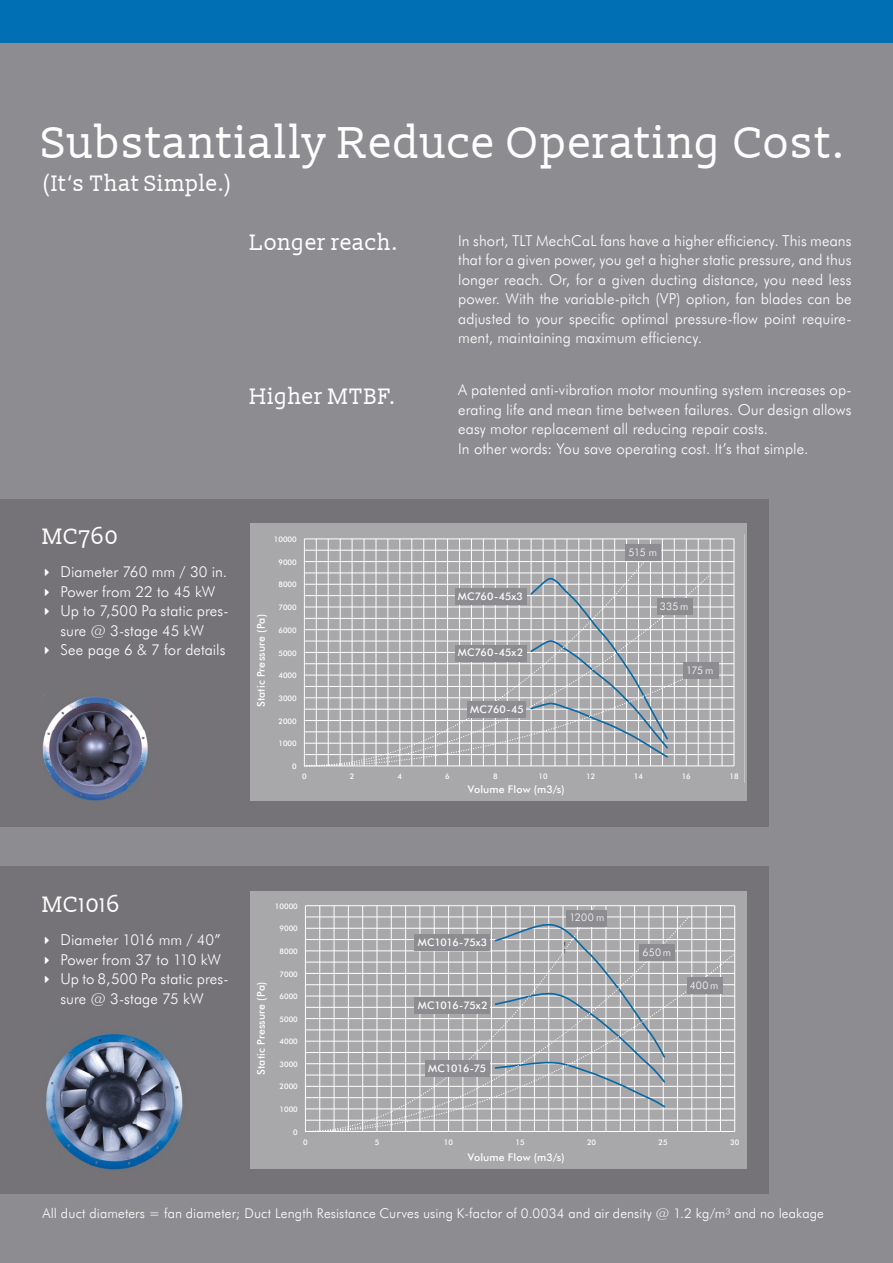
<style>
.page{position:relative;width:893px;height:1263px;background:#8d8c90}
.page>*{position:absolute;margin:0;border:0;box-sizing:border-box;transform-origin:0 0}
.t1{font:45px "Slabo 13 px";color:#fff}
.t2{font:22.5px "Slabo 13 px";letter-spacing:.005em;color:#fff}
.t3{font:300 15px/19.5px "Futura BT";letter-spacing:.005em;color:#fff;text-align:center}
.t4{font:300 13.5px "Futura BT";letter-spacing:.01em;color:#fff}
.t5{font:500 10.5px "Futura BT";letter-spacing:.015em;color:#fff}
.t6{font:300 10.5px "Futura BT";letter-spacing:.015em;color:#fff}
.t7{font:500 10.5px "Futura BT";letter-spacing:-.015em;color:#fff}
.t8{font:500 10.5px "Futura BT";letter-spacing:-.025em;color:#fff}
.t9{font:500 7.65px "Futura BT";color:#fff}
.t10{font:6px/7.2px "Calibri";color:#000}
.s1{font-family:"Courier";font-weight:400}
</style>
<div class="page">
<div style="left:0;top:0;width:893px;height:43px;background:#006fb4"></div>
<div style="left:0;top:499px;width:768px;height:327px;background:#757377"></div>
<div style="left:0;top:867px;width:768px;height:327px;background:#757377"></div>
<div style="left:250px;top:523px;width:496px;height:278px;background:#a8a7a9"></div>
<div style="left:250px;top:891px;width:496px;height:278px;background:#a8a7a9"></div>
<svg style="left:303px;top:534px;width:442px;height:248px"></svg>
<svg style="left:305px;top:905px;width:431px;height:227px"></svg>
<img style="left:46px;top:1033px;width:137px;height:137px">
<img style="left:42px;top:694px;width:106px;height:107px">
<div style="left:455px;top:588px;width:72px;height:16px;background:#8d8c90"></div>
<div style="left:415px;top:934px;width:75px;height:17px;background:#8d8c90"></div>
<div style="left:455px;top:645px;width:72px;height:16px;background:#8d8c90"></div>
<div style="left:415px;top:998px;width:75px;height:16px;background:#8d8c90"></div>
<div style="left:467px;top:701px;width:59px;height:16px;background:#8d8c90"></div>
<div style="left:425px;top:1060px;width:65px;height:17px;background:#8d8c90"></div>
<div style="left:625px;top:545px;width:36px;height:16px;background:#8d8c90"></div>
<div style="left:566px;top:910px;width:41px;height:16px;background:#8d8c90"></div>
<div style="left:657px;top:599px;width:36px;height:16px;background:#8d8c90"></div>
<div style="left:639px;top:944px;width:36px;height:17px;background:#8d8c90"></div>
<div style="left:683px;top:662px;width:36px;height:17px;background:#8d8c90"></div>
<div style="left:687px;top:978px;width:35px;height:16px;background:#8d8c90"></div>
<h1 class="t1" style="left:43px;top:115px;width:806px">Substantially Reduce Operating Cost.</h1>
<h2 class="t2" style="left:43px;top:170px;width:192px">(It‘s That Simple.)</h2>
<h2 class="t2" style="left:250px;top:228px;width:150px">Longer reach.</h2>
<p class="t3" style="left:458px;top:230px;width:395px;text-align:justify">In short, TLT MechCaL fans have a higher efficiency. This means that for a given power, you get a higher static pressure, and thus longer reach. Or, for a given ducting distance, you need less power. With the variable-pitch (VP) option, fan blades can be adjusted to your specific optimal pressure-flow point require&shy;ment, maintaining maximum efficiency.</p>
<p class="t3" style="left:458px;top:380px;width:395px;text-align:left">A patented anti-vibration motor mounting system increases op&shy;erating life and mean time between failures. Our design allows easy motor replacement all reducing repair costs.<br>In other words: You save operating cost. It’s that simple.</p>
<h2 class="t2" style="left:250px;top:383px;width:148px">Higher MTBF.</h2>
<h2 class="t2" style="left:43px;top:522px;width:78px">MC760</h2>
<p class="t3" style="left:43px;top:562px;width:186px"><span class="s1">‣</span> Diameter 760 mm / 30 in.</p>
<p class="t3" style="left:43px;top:581px;width:174px"><span class="s1">‣</span> Power from 22 to 45 kW</p>
<p class="t3" style="left:43px;top:601px;width:188px"><span class="s1">‣</span> Up to 7,500 Pa static pres-</p>
<p class="t3" style="left:61px;top:620px;width:145px">sure @ 3-stage 45 kW</p>
<p class="t3" style="left:43px;top:640px;width:184px"><span class="s1">‣</span> See page 6 &amp; 7 for details</p>
<p class="t9" style="left:274px;top:534px;width:24px">10000</p>
<p class="t9" style="left:278px;top:557px;width:20px">9000</p>
<p class="t9" style="left:278px;top:580px;width:20px">8000</p>
<p class="t5" style="left:254px;top:707px;width:94px;rotate:-90deg">Static Pressure (Pa)</p>
<p class="t9" style="left:278px;top:602px;width:20px">7000</p>
<p class="t9" style="left:278px;top:625px;width:20px">6000</p>
<p class="t9" style="left:278px;top:648px;width:20px">5000</p>
<p class="t9" style="left:278px;top:670px;width:20px">4000</p>
<p class="t9" style="left:278px;top:693px;width:20px">3000</p>
<p class="t9" style="left:278px;top:716px;width:20px">2000</p>
<p class="t9" style="left:278px;top:739px;width:20px">1000</p>
<p class="t9" style="left:292px;top:761px;width:6px">0</p>
<p class="t5" style="left:458px;top:589px;width:67px">MC760-45x3</p>
<p class="t5" style="left:458px;top:646px;width:67px">MC760-45x2</p>
<p class="t5" style="left:470px;top:702px;width:55px">MC760-45</p>
<p class="t6" style="left:628px;top:545px;width:30px">515 m</p>
<p class="t6" style="left:660px;top:600px;width:30px">335 m</p>
<p class="t6" style="left:686px;top:663px;width:29px">175 m</p>
<p class="t9" style="left:302px;top:771px;width:6px">0</p>
<p class="t9" style="left:350px;top:771px;width:6px">2</p>
<p class="t9" style="left:398px;top:771px;width:6px">4</p>
<p class="t9" style="left:445px;top:771px;width:6px">6</p>
<p class="t9" style="left:493px;top:771px;width:6px">8</p>
<p class="t9" style="left:538px;top:771px;width:11px">10</p>
<p class="t9" style="left:586px;top:771px;width:11px">12</p>
<p class="t9" style="left:634px;top:771px;width:11px">14</p>
<p class="t9" style="left:682px;top:771px;width:11px">16</p>
<p class="t9" style="left:729px;top:771px;width:11px">18</p>
<p class="t5" style="left:468px;top:782px;width:98px">Volume Flow (m3/s)</p>
<h2 class="t2" style="left:43px;top:890px;width:80px">MC1016</h2>
<p class="t3" style="left:43px;top:930px;width:188px"><span class="s1">‣</span> Diameter 1016 mm / 40” <span class="s1">‣</span> Power from 37 to 110 kW <span class="s1">‣</span> Up to 8,500 Pa static pres&shy;sure @ 3-stage 75 kW</p>
<p class="t5" style="left:254px;top:1075px;width:94px;rotate:-90deg">Static Pressure (Pa)</p>
<p class="t9" style="left:275px;top:901px;width:24px">10000</p>
<p class="t9" style="left:280px;top:924px;width:20px">9000</p>
<p class="t9" style="left:280px;top:946px;width:20px">8000</p>
<p class="t9" style="left:280px;top:969px;width:20px">7000</p>
<p class="t9" style="left:280px;top:991px;width:20px">6000</p>
<p class="t9" style="left:280px;top:1014px;width:20px">5000</p>
<p class="t9" style="left:280px;top:1037px;width:20px">4000</p>
<p class="t9" style="left:280px;top:1059px;width:20px">3000</p>
<p class="t9" style="left:280px;top:1082px;width:20px">2000</p>
<p class="t9" style="left:280px;top:1104px;width:20px">1000</p>
<p class="t9" style="left:293px;top:1127px;width:6px">0</p>
<p class="t7" style="left:418px;top:935px;width:71px">MC1016-75x3</p>
<p class="t7" style="left:418px;top:999px;width:71px">MC1016-75x2</p>
<p class="t8" style="left:428px;top:1061px;width:59px">MC1016-75</p>
<p class="t6" style="left:569px;top:911px;width:37px">1200 m</p>
<p class="t10" style="left:564px;top:940px;width:3px">! !</p>
<p class="t6" style="left:642px;top:945px;width:30px">650 m</p>
<p class="t6" style="left:690px;top:978px;width:30px">400 m</p>
<p class="t9" style="left:303px;top:1137px;width:6px">0</p>
<p class="t9" style="left:375px;top:1137px;width:6px">5</p>
<p class="t9" style="left:444px;top:1137px;width:11px">10</p>
<p class="t9" style="left:515px;top:1137px;width:11px">15</p>
<p class="t9" style="left:587px;top:1137px;width:11px">20</p>
<p class="t9" style="left:659px;top:1137px;width:11px">25</p>
<p class="t9" style="left:730px;top:1137px;width:11px">30</p>
<p class="t5" style="left:468px;top:1150px;width:98px">Volume Flow (m3/s)</p>
<p class="t4" style="left:43px;top:1204px;width:783px">All duct diameters = fan diameter; Duct Length Resistance Curves using K-factor of 0.0034 and air density @ 1.2 kg/m³ and no leakage</p>
</div>
